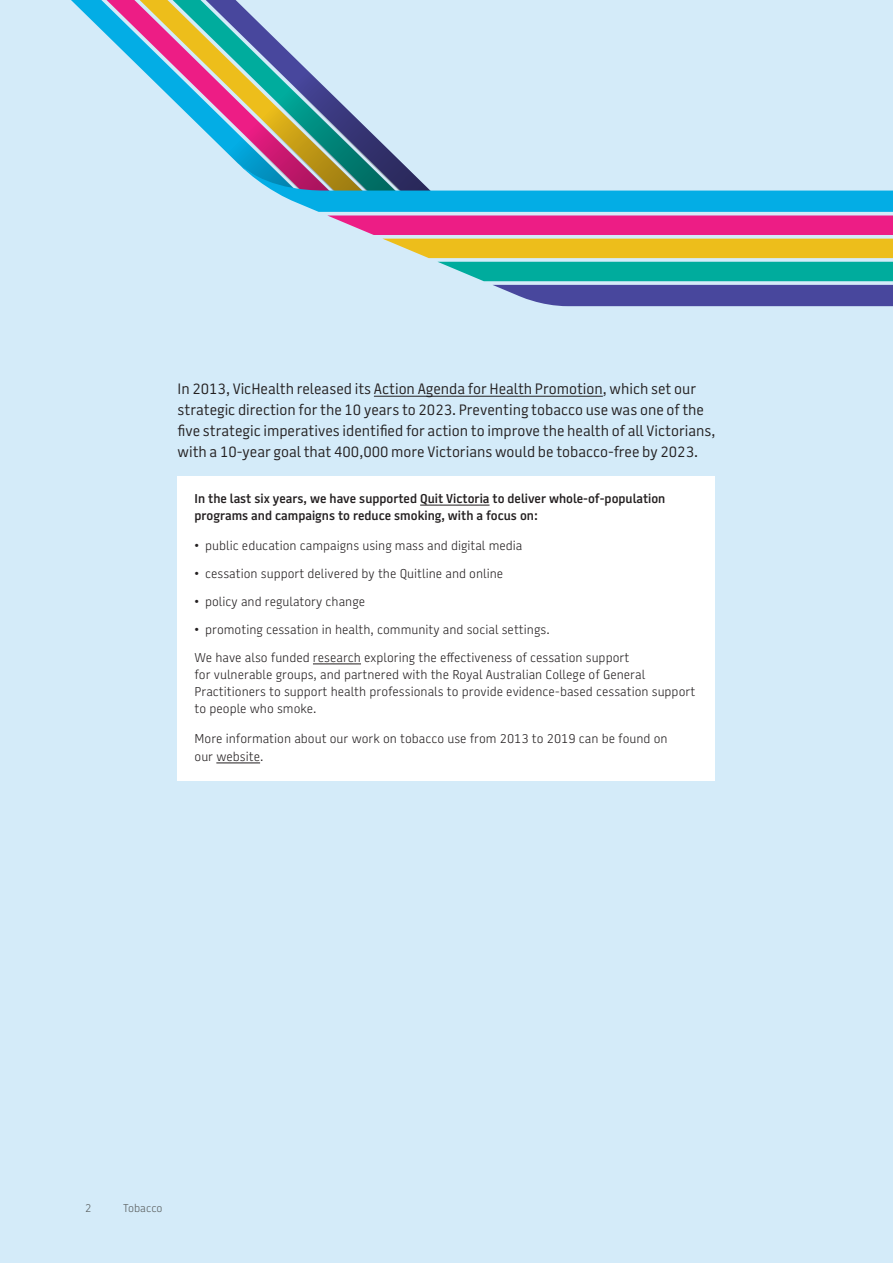
<style>
.page{position:relative;width:893px;height:1263px;background:#d4ebf9}
.page>*{position:absolute;margin:0;border:0;box-sizing:border-box;transform-origin:0 0}
.Priorities_-_Timelin{font:15px/21px "Battersea SANS";color:#231f20}
.Body{font:300 12.75px/17.2px "Battersea";color:#231f20}
.Body-2{font:600 12.75px/17.2px "Battersea";color:#231f20}
.t1{font:300 11.25px "Battersea";color:#595e5e}
</style>
<div class="page">
<svg style="left:71px;top:0;width:36px;height:35px"></svg>
<svg style="left:107px;top:0;width:786px;height:306px"></svg>
<hr style="left:374px;top:396px;width:229px;height:1px;background:#231f20">
<div style="left:178px;top:476px;width:537px;height:305px;background:#fff"></div>
<hr style="left:420px;top:505px;width:69px;height:1px;background:#231f20">
<hr style="left:313px;top:664px;width:48px;height:1px;background:#231f20">
<hr style="left:216px;top:763px;width:44px;height:1px;background:#231f20">
<p class="Priorities_-_Timelin" style="left:178px;top:378px;width:539px">In 2013, VicHealth released its Action Agenda for Health Promotion, which set our strategic direction for the 10 years to 2023. Preventing tobacco use was one of the five strategic imperatives identified for action to improve the health of all Victorians, with a 10-year goal that 400,000 more Victorians would be tobacco-free by 2023.</p>
<p class="Body-2" style="left:195px;top:490px;width:472px">In the last six years, we have supported Quit Victoria to deliver whole-of-population programs and campaigns to reduce smoking, with a focus on:</p>
<p class="Body" style="left:195px;top:537px;width:329px">• public education campaigns using mass and digital media</p>
<p class="Body" style="left:195px;top:565px;width:310px">• cessation support delivered by the Quitline and online</p>
<p class="Body" style="left:195px;top:593px;width:172px">• policy and regulatory change</p>
<p class="Body" style="left:195px;top:621px;width:357px">• promoting cessation in health, community and social settings.</p>
<p class="Body" style="left:195px;top:649px;width:502px">We have also funded research exploring the effectiveness of cessation support<br>for vulnerable groups, and partnered with the Royal Australian College of General Practitioners to support health professionals to provide evidence-based cessation support to people who smoke.</p>
<p class="Body" style="left:195px;top:731px;width:475px">More information about our work on tobacco use from 2013 to 2019 can be found on our website.</p>
<p class="t1" style="left:85px;top:1200px;width:8px">2</p>
<p class="t1" style="left:123px;top:1200px;width:41px">Tobacco</p>
</div>
